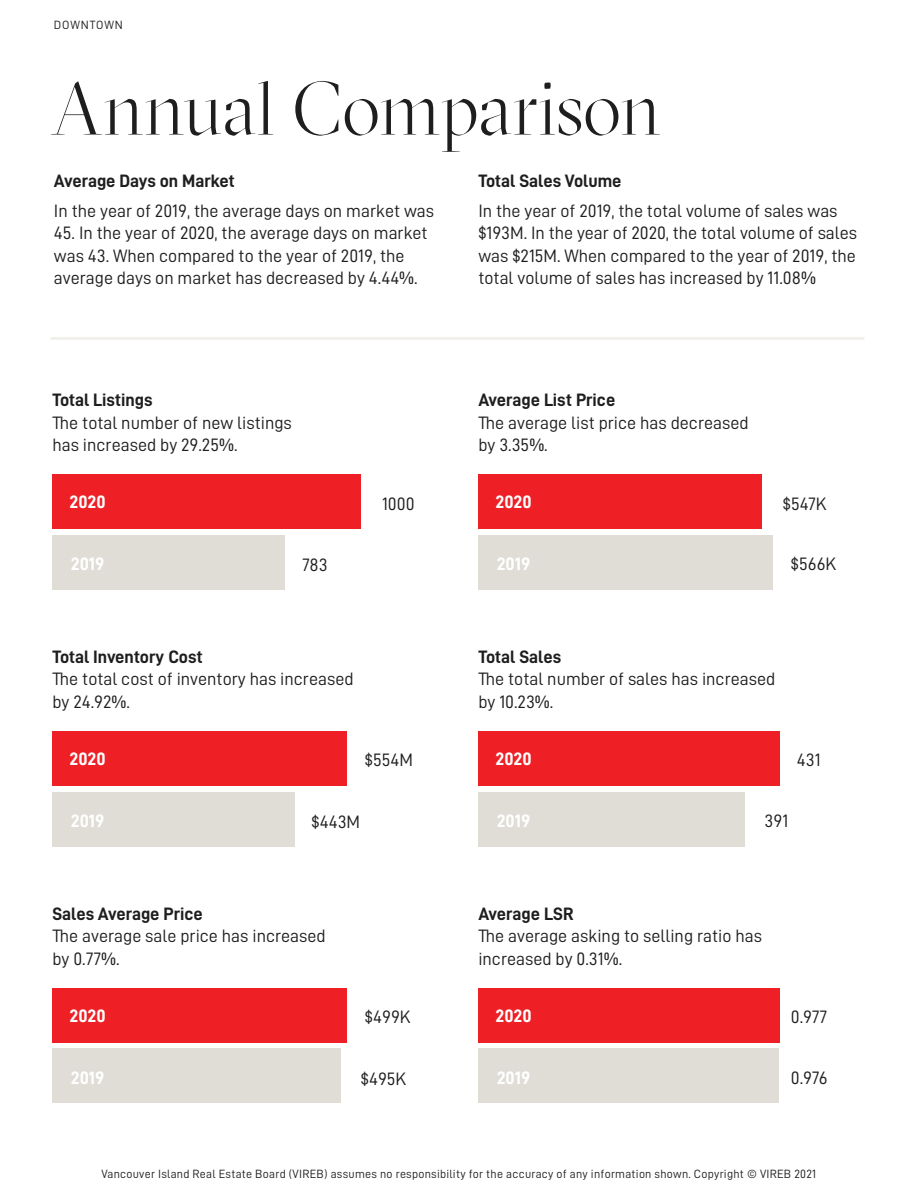
<style>
.page{position:relative;width:918px;height:1188px;background:#fff}
.page>*{position:absolute;margin:0;border:0;box-sizing:border-box;transform-origin:0 0}
.t1{font:300 75px "GT Sectra Display";color:#1d1e1d}
.t2{font:18px/22.5px "D DIN";color:#1d1e1d}
.t3{font:18px "D DIN Bold";color:#1d1e1d}
.t4{font:18px "D DIN Bold";color:#fff}
.t5{font:12px "D DIN";letter-spacing:.02em;color:#1d1e1d}
.t6{font:12px "D DIN";letter-spacing:.075em;color:#1d1e1d}
</style>
<div class="page">
<div style="left:52px;top:535px;width:233px;height:54px;background:#dfddd6"></div>
<div style="left:52px;top:474px;width:309px;height:55px;background:#ee2026"></div>
<div style="left:478px;top:535px;width:294px;height:54px;background:#dfddd6"></div>
<div style="left:478px;top:474px;width:284px;height:55px;background:#ee2026"></div>
<div style="left:52px;top:792px;width:243px;height:54px;background:#dfddd6"></div>
<div style="left:52px;top:731px;width:295px;height:55px;background:#ee2026"></div>
<div style="left:478px;top:792px;width:267px;height:54px;background:#dfddd6"></div>
<div style="left:478px;top:731px;width:302px;height:55px;background:#ee2026"></div>
<div style="left:52px;top:1049px;width:289px;height:54px;background:#dfddd6"></div>
<div style="left:52px;top:988px;width:295px;height:54px;background:#ee2026"></div>
<div style="left:478px;top:1049px;width:300px;height:54px;background:#dfddd6"></div>
<div style="left:478px;top:988px;width:302px;height:54px;background:#ee2026"></div>
<hr style="left:51px;top:337px;width:813px;height:3px;background:#f1efe8">
<p class="t6" style="left:54px;top:18px;width:70px">DOWNTOWN</p>
<h1 class="t1" style="left:51px;top:66px;width:612px">Annual Comparison</h1>
<p class="t3" style="left:54px;top:171px;width:182px">Average Days on Market</p>
<p class="t2" style="left:54px;top:199px;width:382px">In the year of 2019, the average days on market was</p>
<p class="t2" style="left:54px;top:221px;width:375px">45. In the year of 2020, the average days on market was 43. When compared to the year of 2019, the average days on market has decreased by 4.44%.</p>
<p class="t3" style="left:478px;top:171px;width:145px">Total Sales Volume</p>
<p class="t2" style="left:478px;top:199px;width:380px">In the year of 2019, the total volume of sales was $193M. In the year of 2020, the total volume of sales was $215M. When compared to the year of 2019, the total volume of sales has increased by 11.08%</p>
<p class="t3" style="left:52px;top:390px;width:102px">Total Listings</p>
<p class="t2" style="left:52px;top:411px;width:241px">The total number of new listings has increased by 29.25%.</p>
<p class="t3" style="left:478px;top:390px;width:139px">Average List Price</p>
<p class="t2" style="left:478px;top:411px;width:272px">The average list price has decreased by 3.35%.</p>
<p class="t4" style="left:70px;top:492px;width:38px">2020</p>
<p class="t2" style="left:382px;top:492px;width:34px">1000</p>
<p class="t4" style="left:495px;top:492px;width:38px">2020</p>
<p class="t2" style="left:783px;top:492px;width:45px">$547K</p>
<p class="t4" style="left:71px;top:554px;width:35px">2019</p>
<p class="t2" style="left:302px;top:553px;width:27px">783</p>
<p class="t4" style="left:497px;top:554px;width:35px">2019</p>
<p class="t2" style="left:791px;top:553px;width:47px">$566K</p>
<p class="t3" style="left:52px;top:647px;width:152px">Total Inventory Cost</p>
<p class="t2" style="left:52px;top:668px;width:303px">The total cost of inventory has increased by 24.92%.</p>
<p class="t3" style="left:478px;top:647px;width:84px">Total Sales</p>
<p class="t2" style="left:478px;top:668px;width:298px">The total number of sales has increased by 10.23%.</p>
<p class="t4" style="left:70px;top:749px;width:38px">2020</p>
<p class="t2" style="left:365px;top:749px;width:50px">$554M</p>
<p class="t4" style="left:495px;top:749px;width:38px">2020</p>
<p class="t2" style="left:797px;top:749px;width:25px">431</p>
<p class="t4" style="left:71px;top:811px;width:35px">2019</p>
<p class="t2" style="left:311px;top:810px;width:50px">$443M</p>
<p class="t4" style="left:497px;top:811px;width:35px">2019</p>
<p class="t2" style="left:765px;top:809px;width:25px">391</p>
<p class="t3" style="left:52px;top:903px;width:152px">Sales Average Price</p>
<p class="t2" style="left:52px;top:924px;width:275px">The average sale price has increased by 0.77%.</p>
<p class="t3" style="left:478px;top:903px;width:97px">Average LSR</p>
<p class="t2" style="left:478px;top:924px;width:285px">The average asking to selling ratio has increased by 0.31%.</p>
<p class="t4" style="left:70px;top:1006px;width:38px">2020</p>
<p class="t2" style="left:365px;top:1005px;width:47px">$499K</p>
<p class="t4" style="left:495px;top:1006px;width:38px">2020</p>
<p class="t2" style="left:791px;top:1005px;width:38px">0.977</p>
<p class="t4" style="left:71px;top:1068px;width:35px">2019</p>
<p class="t2" style="left:361px;top:1067px;width:47px">$495K</p>
<p class="t4" style="left:497px;top:1068px;width:35px">2019</p>
<p class="t2" style="left:791px;top:1066px;width:38px">0.976</p>
<p class="t5" style="left:101px;top:1168px;width:716px">Vancouver Island Real Estate Board (VIREB) assumes no responsibility for the accuracy of any information shown. Copyright © VIREB 2021</p>
</div>
